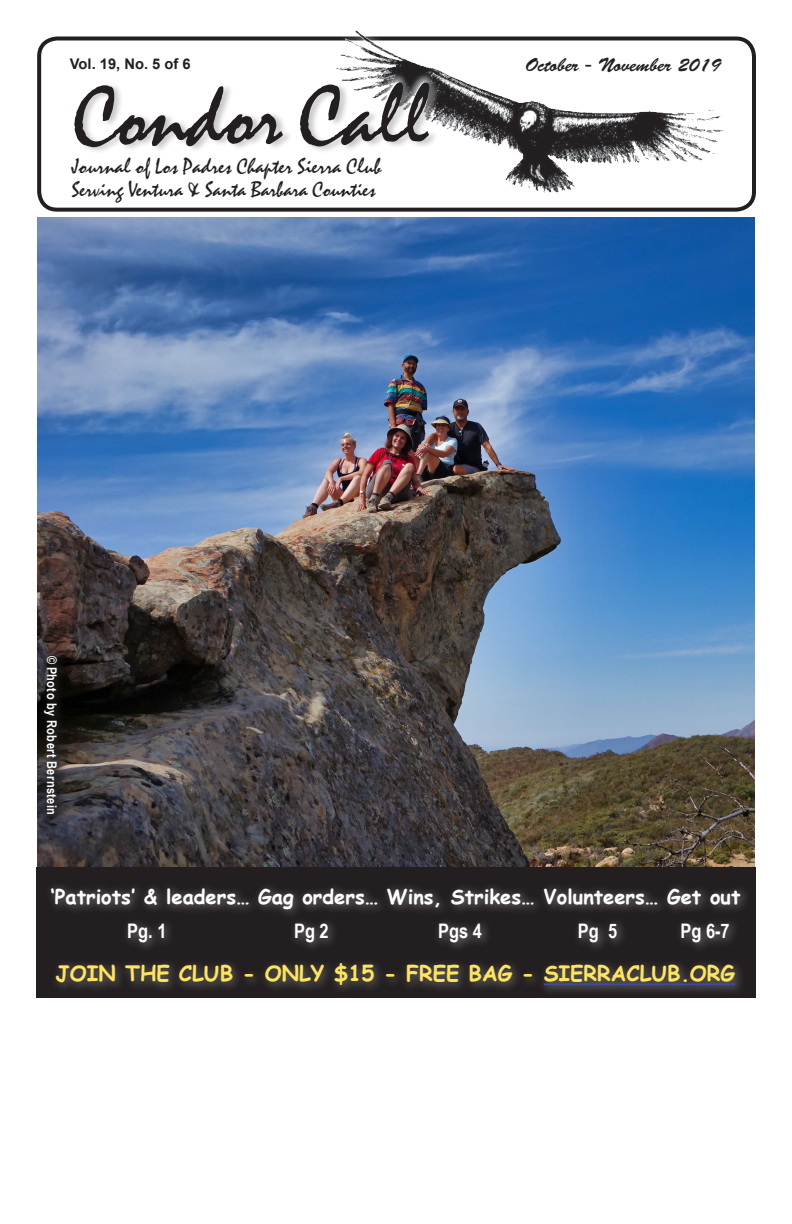
<style>
.page{position:relative;width:792px;height:1224px;background:#fff}
.page>*{position:absolute;margin:0;border:0;box-sizing:border-box;transform-origin:0 0}
.t1{font:700 21.4px "Comic Sans MS";color:#ffe55e}
.t2{font:21.4px "Mistral Std";letter-spacing:.005em;color:#231f20}
.t3{font:20.9px "Mistral Std";letter-spacing:-.005em;color:#231f20}
.t4{font:700 20px "Comic Sans MS";color:#fff}
.t5{font:700 20px "Arial Narrow";color:#fff}
.t6{font:19.1px "Brush Script Std";color:#231f20}
.t7{font:700 14.7px "Arial";color:#231f20}
.t8{font:700 13.3px "Arial Narrow";letter-spacing:.03em;color:#fff}
</style>
<div class="page">
<img style="left:37px;top:217px;width:718px;height:650px">
<div style="left:37px;top:37px;width:719px;height:175px;border:4px solid #231f20;border-radius:18px"></div>
<div style="left:37px;top:648px;width:32px;height:178px;background:#231f20;opacity:.85"></div>
<div style="left:329px;top:23px;width:402px;height:177px;background:#fff"></div>
<svg style="left:336px;top:36px;width:387px;height:157px"></svg>
<img style="left:340px;top:31px;width:62px;height:49px">
<div style="left:300px;top:80px;width:140px;height:74px;background:#231f20;opacity:.25"></div>
<svg style="left:300px;top:82px;width:129px;height:64px"></svg>
<div style="left:74px;top:82px;width:219px;height:73px;background:#231f20;opacity:.25"></div>
<svg style="left:74px;top:85px;width:209px;height:62px"></svg>
<div style="left:37px;top:867px;width:719px;height:131px;background:#231f20"></div>
<div style="left:44px;top:881px;width:708px;height:74px;background:#fff;opacity:.21"></div>
<div style="left:49px;top:957px;width:698px;height:41px;background:#fff;opacity:.21"></div>
<hr style="left:544px;top:983px;width:191px;height:2px;background:#43499d">
<p class="t7" style="left:70px;top:54px;width:122px">Vol. 19, No. 5 of 6</p>
<p class="t6" style="left:526px;top:54px;width:197px">October - November 2019</p>
<p class="t2" style="left:72px;top:154px;width:311px">Journal of Los Padres Chapter Sierra Club</p>
<p class="t3" style="left:72px;top:177px;width:305px">Serving Ventura &amp; Santa Barbara Counties</p>
<p class="t8" style="left:62px;top:656px;width:161px;rotate:90deg">© Photo by Robert Bernstein</p>
<p class="t4" style="left:50px;top:882px;width:692px">‘Patriots’ &amp; leaders… Gag orders… Wins, Strikes… Volunteers… Get out</p>
<p class="t5" style="left:127px;top:916px;width:41px">Pg. 1</p>
<p class="t5" style="left:294px;top:916px;width:36px">Pg 2</p>
<p class="t5" style="left:438px;top:916px;width:45px">Pgs 4</p>
<p class="t5" style="left:578px;top:916px;width:41px">Pg 5</p>
<p class="t5" style="left:680px;top:916px;width:51px">Pg 6-7</p>
<p class="t1" style="left:56px;top:958px;width:681px">JOIN THE CLUB - ONLY $15 - FREE BAG - SIERRACLUB.ORG</p>
</div>
